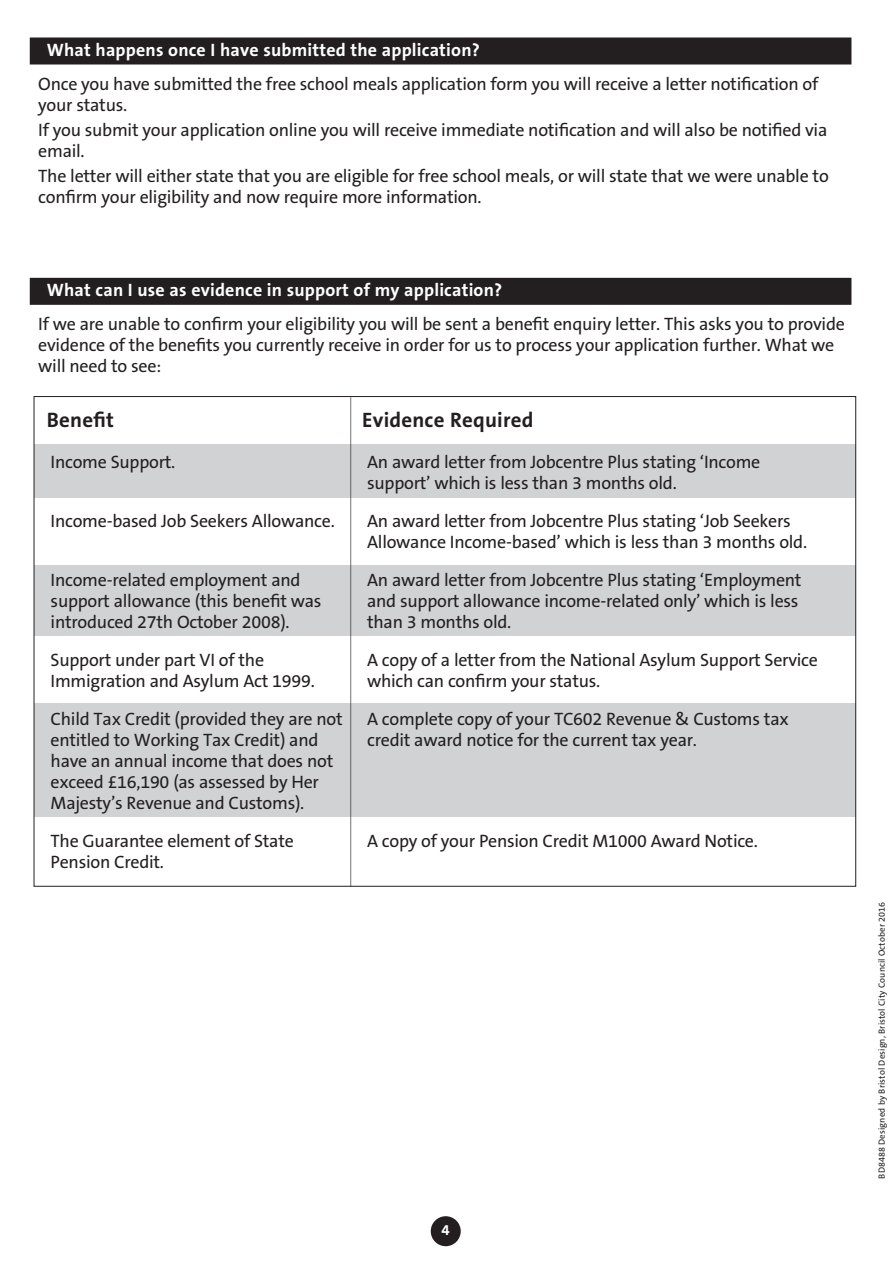
<style>
.page{position:relative;width:893px;height:1263px;background:#fff}
.page>*{position:absolute;margin:0;border:0;box-sizing:border-box;transform-origin:0 0}
._03__Inline_heads{font:700 21px "The Sans B7";letter-spacing:.01em;color:#231f20}
._07__Form_text{font:18px/21px "The Sans B5 Plain";letter-spacing:-.015em;color:#231f20}
._03__Inline_heads-2{font:700 18px "The Sans B7";letter-spacing:.01em;color:#fff}
.t1{font:700 15px "The Sans B7";color:#fff}
._01__Text{font:9px "The Sans B5 Plain";letter-spacing:.01em;color:#231f20}
</style>
<div class="page">
<div style="left:30px;top:38px;width:821px;height:27px;background:#231f20"></div>
<div style="left:30px;top:278px;width:821px;height:27px;background:#231f20"></div>
<div style="left:431px;top:1216px;width:30px;height:30px;background:#231f20;border-radius:50%"></div>
<div style="left:34px;top:444px;width:822px;height:53px;background:#d1d2d4"></div>
<div style="left:34px;top:565px;width:822px;height:70px;background:#d1d2d4"></div>
<div style="left:34px;top:702px;width:822px;height:114px;background:#d1d2d4"></div>
<hr style="left:350px;top:397px;width:1px;height:490px;background:#231f20">
<p class="_03__Inline_heads-2" style="left:47px;top:40px;width:435px">What happens once I have submitted the application?</p>
<p class="_07__Form_text" style="left:38px;top:74px;width:782px">Once you have submitted the free school meals application form you will receive a letter notification of your status.</p>
<p class="_07__Form_text" style="left:38px;top:120px;width:791px">If you submit your application online you will receive immediate notification and will also be notified via email.</p>
<p class="_07__Form_text" style="left:38px;top:166px;width:792px">The letter will either state that you are eligible for free school meals, or will state that we were unable to confirm your eligibility and now require more information.</p>
<p class="_03__Inline_heads-2" style="left:47px;top:281px;width:457px">What can I use as evidence in support of my application?</p>
<p class="_07__Form_text" style="left:38px;top:314px;width:808px">If we are unable to confirm your eligibility you will be sent a benefit enquiry letter. This asks you to provide evidence of the benefits you currently receive in order for us to process your application further. What we will need to see:</p>
<p class="_03__Inline_heads" style="left:47px;top:409px;width:69px">Benefit</p>
<p class="_03__Inline_heads" style="left:362px;top:409px;width:173px">Evidence Required</p>
<p class="_07__Form_text" style="left:51px;top:452px;width:126px">Income Support.</p>
<p class="_07__Form_text" style="left:51px;top:511px;width:286px">Income-based Job Seekers Allowance.</p>
<p class="_07__Form_text" style="left:51px;top:570px;width:272px">Income-related employment and support allowance (this benefit was introduced 27th October 2008).</p>
<p class="_07__Form_text" style="left:51px;top:650px;width:266px">Support under part VI of the<br>Immigration and Asylum Act 1999.</p>
<p class="_07__Form_text" style="left:51px;top:709px;width:294px">Child Tax Credit (provided they are not entitled to Working Tax Credit) and have an annual income that does not exceed £16,190 (as assessed by Her Majesty’s Revenue and Customs).</p>
<p class="_07__Form_text" style="left:51px;top:831px;width:245px">The Guarantee element of State<br>Pension Credit.</p>
<p class="_07__Form_text" style="left:367px;top:452px;width:395px">An award letter from Jobcentre Plus stating ‘Income support’ which is less than 3 months old.</p>
<p class="_07__Form_text" style="left:367px;top:511px;width:441px">An award letter from Jobcentre Plus stating ‘Job Seekers<br>Allowance Income-based’ which is less than 3 months old.</p>
<p class="_07__Form_text" style="left:367px;top:570px;width:436px">An award letter from Jobcentre Plus stating ‘Employment and support allowance income-related only’ which is less than 3 months old.</p>
<p class="_07__Form_text" style="left:367px;top:650px;width:452px">A copy of a letter from the National Asylum Support Service which can confirm your status.</p>
<p class="_07__Form_text" style="left:367px;top:709px;width:423px">A complete copy of your TC602 Revenue &amp; Customs tax credit award notice for the current tax year.</p>
<p class="_07__Form_text" style="left:367px;top:831px;width:392px">A copy of your Pension Credit M1000 Award Notice.</p>
<p class="t1" style="left:442px;top:1222px;width:10px">4</p>
<p class="_01__Text" style="left:877px;top:1179px;width:278px;rotate:-90deg">BD8488 Designed by Bristol Design, Bristol City Council October 2016</p>
</div>
